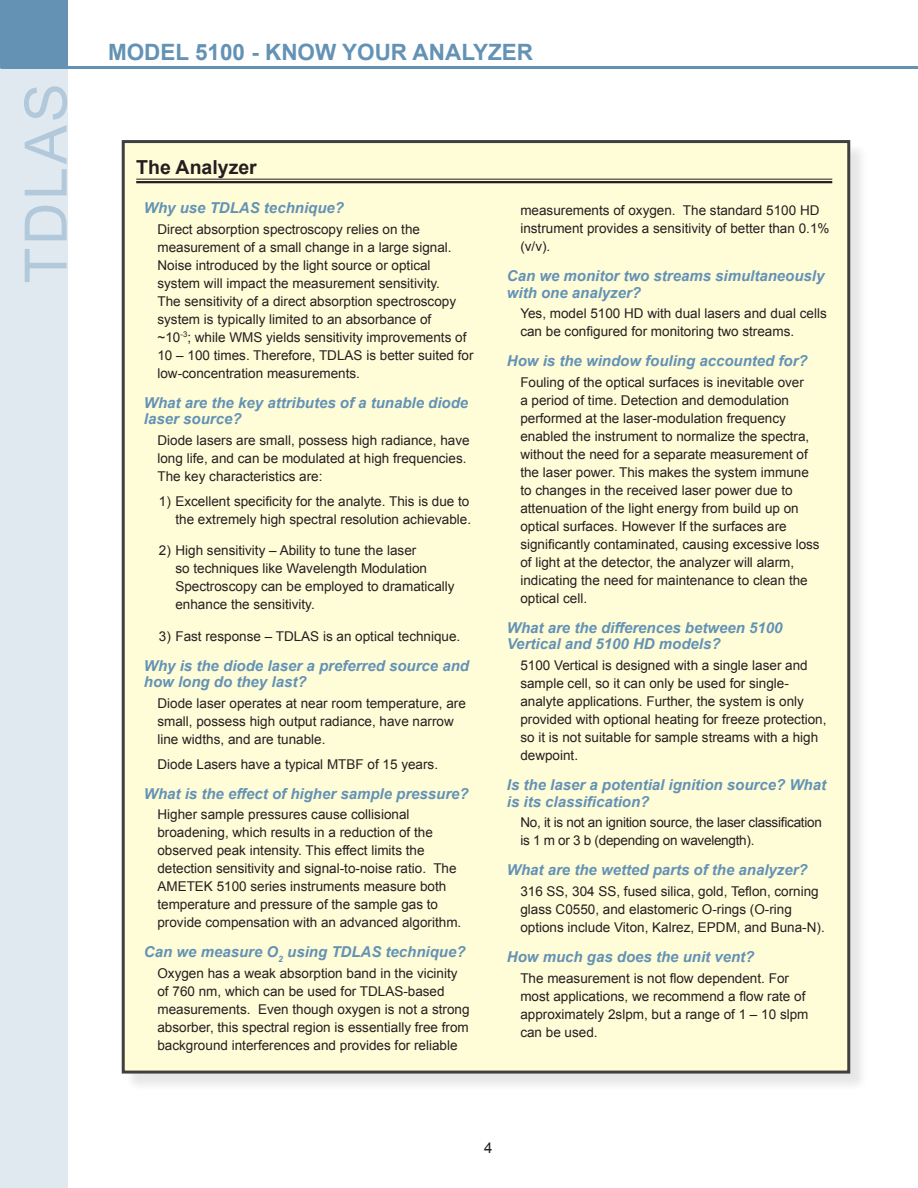
<style>
.page{position:relative;width:918px;height:1188px;background:#fff}
.page>*{position:absolute;margin:0;border:0;box-sizing:border-box;transform-origin:0 0}
.t1{font:58.5px "Arial";letter-spacing:.05em;color:#b1c9da}
.t2{font:700 22.5px "Arial";color:#6392b5}
.t3{font:700 19.35px "Arial";color:#231f20}
.t4{font:italic 700 15px/16.5px "Arial";color:#6392b5}
.t5{font:15px "Arial";color:#231f20}
.t6{font:13.5px/18px "Arial";color:#231f20}
.t7{font:13.5px/18px "Arial";letter-spacing:-.02em;color:#231f20}
</style>
<div class="page">
<div style="left:0;top:56px;width:68px;height:1132px;background:#e0e9f0"></div>
<div style="left:0;top:0;width:68px;height:67px;background:#6392b5"></div>
<hr style="left:1px;top:66px;width:917px;height:3px;background:#6392b5">
<div style="left:124px;top:142px;width:745px;height:950px;background:#231f20;opacity:.15"></div>
<div style="left:123px;top:142px;width:726px;height:930px;background:#fffcd8"></div>
<hr style="left:136px;top:179px;width:696px;height:1px;background:#231f20">
<hr style="left:136px;top:181px;width:696px;height:2px;background:#231f20">
<h1 class="t1" style="left:24px;top:284px;width:202px;rotate:-90deg">TDLAS</h1>
<h2 class="t2" style="left:108px;top:43px;width:427px">MODEL 5100 - KNOW YOUR ANALYZER</h2>
<h3 class="t3" style="left:136px;top:160px;width:122px">The Analyzer</h3>
<p class="t4" style="left:144px;top:201px;width:202px">Why use TDLAS technique?</p>
<p class="t6" style="left:157px;top:221px;width:318px">Direct absorption spectroscopy relies on the measurement of a small change in a large signal.<br>Noise introduced by the light source or optical system will impact the measurement sensitivity.<br>The sensitivity of a direct absorption spectroscopy system is typically limited to an absorbance of<br>~10<sup>-3</sup>; while WMS yields sensitivity improvements of 10 – 100 times. Therefore, TDLAS is better suited for low-concentration measurements.</p>
<p class="t4" style="left:144px;top:396px;width:326px">What are the key attributes of a tunable diode laser source?</p>
<p class="t6" style="left:157px;top:433px;width:314px">Diode lasers are small, possess high radiance, have long life, and can be modulated at high frequencies.<br>The key characteristics are:</p>
<p class="t6" style="left:159px;top:492px;width:314px;text-align:right">1) Excellent specificity for the analyte. This is due to the extremely high spectral resolution achievable.</p>
<p class="t6" style="left:175px;top:543px;width:281px;text-indent:-16px">2) High sensitivity – Ability to tune the laser<br>so techniques like Wavelength Modulation Spectroscopy can be employed to dramatically enhance the sensitivity.</p>
<p class="t6" style="left:159px;top:628px;width:303px">3) Fast response – TDLAS is an optical technique.</p>
<p class="t4" style="left:144px;top:659px;width:327px">Why is the diode laser a preferred source and how long do they last?</p>
<p class="t6" style="left:157px;top:695px;width:310px">Diode laser operates at near room temperature, are small, possess high output radiance, have narrow line widths, and are tunable.</p>
<p class="t6" style="left:157px;top:756px;width:282px">Diode Lasers have a typical MTBF of 15 years.</p>
<p class="t4" style="left:144px;top:787px;width:326px">What is the effect of higher sample pressure?</p>
<p class="t6" style="left:157px;top:807px;width:305px">Higher sample pressures cause collisional broadening, which results in a reduction of the observed peak intensity. This effect limits the detection sensitivity and signal-to-noise ratio. The AMETEK 5100 series instruments measure both temperature and pressure of the sample gas to provide compensation with an advanced algorithm.</p>
<p class="t4" style="left:144px;top:945px;width:323px">Can we measure O<sub>2</sub> using TDLAS technique?</p>
<p class="t6" style="left:157px;top:965px;width:314px">Oxygen has a weak absorption band in the vicinity of 760 nm, which can be used for TDLAS-based measurements. Even though oxygen is not a strong absorber, this spectral region is essentially free from background interferences and provides for reliable</p>
<p class="t6" style="left:520px;top:201px;width:311px">measurements of oxygen. The standard 5100 HD instrument provides a sensitivity of better than 0.1% (v/v).</p>
<p class="t4" style="left:507px;top:269px;width:319px">Can we monitor two streams simultaneously with one analyzer?</p>
<p class="t6" style="left:520px;top:306px;width:308px">Yes, model 5100 HD with dual lasers and dual cells can be configured for monitoring two streams.</p>
<p class="t4" style="left:507px;top:354px;width:302px">How is the window fouling accounted for?</p>
<p class="t6" style="left:520px;top:374px;width:301px">Fouling of the optical surfaces is inevitable over<br>a period of time. Detection and demodulation performed at the laser-modulation frequency enabled the instrument to normalize the spectra, without the need for a separate measurement of the laser power. This makes the system immune to changes in the received laser power due to attenuation of the light energy from build up on optical surfaces. However If the surfaces are significantly contaminated, causing excessive loss of light at the detector, the analyzer will alarm, indicating the need for maintenance to clean the optical cell.</p>
<p class="t4" style="left:507px;top:621px;width:277px">What are the differences between 5100<br>Vertical and 5100 HD models?</p>
<p class="t6" style="left:520px;top:658px;width:308px">5100 Vertical is designed with a single laser and sample cell, so it can only be used for single&shy;analyte applications. Further, the system is only provided with optional heating for freeze protection, so it is not suitable for sample streams with a high dewpoint.</p>
<p class="t4" style="left:507px;top:778px;width:321px">Is the laser a potential ignition source? What is its classification?</p>
<p class="t7" style="left:520px;top:814px;width:303px">No, it is not an ignition source, the laser classification is 1 m or 3 b (depending on wavelength).</p>
<p class="t4" style="left:507px;top:863px;width:302px">What are the wetted parts of the analyzer?</p>
<p class="t6" style="left:520px;top:882px;width:306px">316 SS, 304 SS, fused silica, gold, Teflon, corning glass C0550, and elastomeric O-rings (O-ring options include Viton, Kalrez, EPDM, and Buna-N).</p>
<p class="t4" style="left:507px;top:950px;width:249px">How much gas does the unit vent?</p>
<p class="t6" style="left:520px;top:969px;width:290px">The measurement is not flow dependent. For most applications, we recommend a flow rate of approximately 2slpm, but a range of 1 – 10 slpm can be used.</p>
<p class="t5" style="left:484px;top:1142px;width:10px">4</p>
</div>
